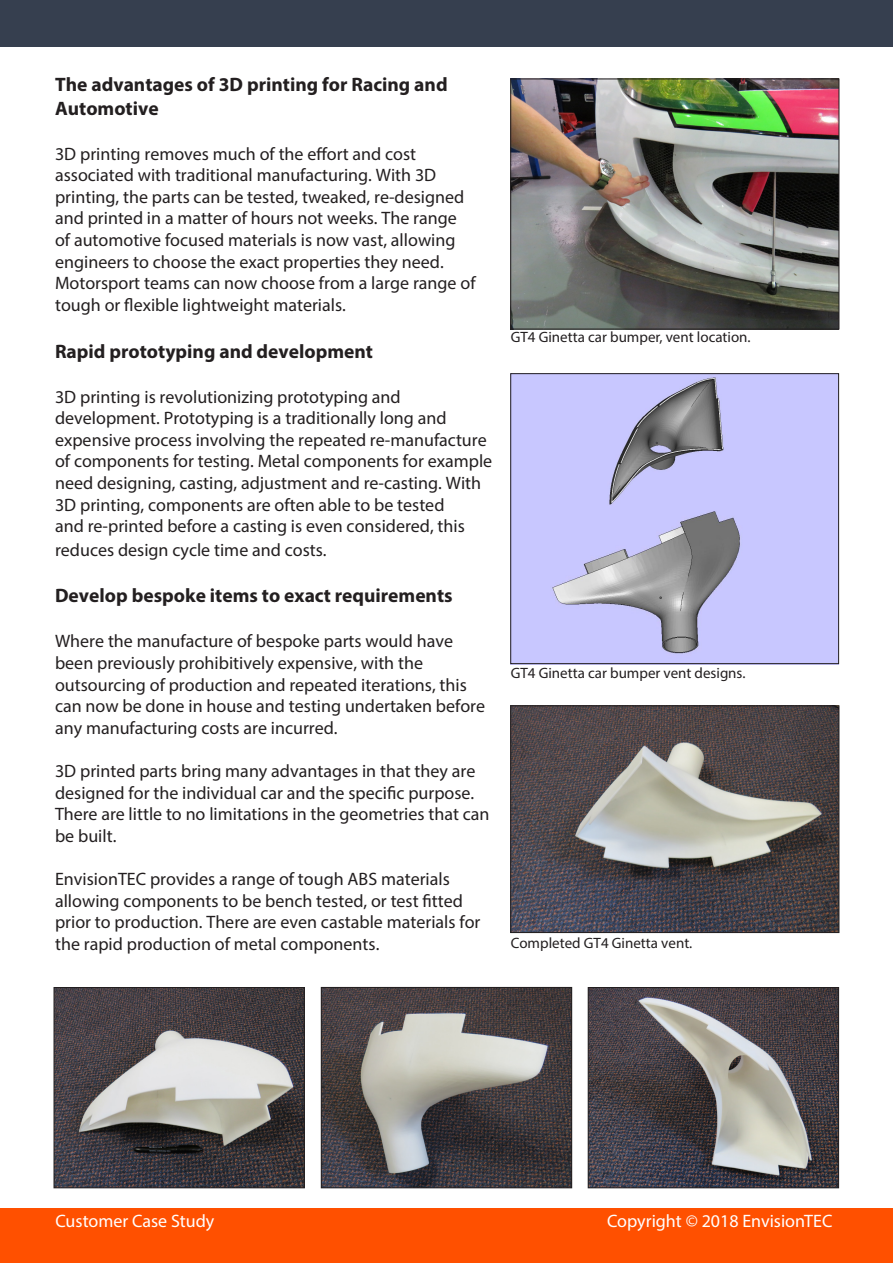
<style>
.page{position:relative;width:893px;height:1263px;background:#fff}
.page>*{position:absolute;margin:0;border:0;box-sizing:border-box;transform-origin:0 0}
.t1{font:700 19.5px/23.4px "Myriad Pro";color:#231f20}
.t2{font:18px/21.6px "Myriad Pro";color:#231f20}
.t3{font:18px "Myriad Pro";color:#fff}
.t4{font:15px "Myriad Pro";color:#231f20}
</style>
<div class="page">
<img style="left:512px;top:375px;width:325px;height:287px">
<div style="left:0;top:1209px;width:893px;height:54px;background:#ff5000"></div>
<div style="left:0;top:0;width:893px;height:46px;background:#363f4f"></div>
<img style="left:512px;top:81px;width:325px;height:246px">
<div style="left:510px;top:79px;width:329px;height:250px;border:1px solid #231f20"></div>
<img style="left:512px;top:707px;width:325px;height:224px">
<div style="left:510px;top:705px;width:329px;height:228px;border:1px solid #231f20"></div>
<img style="left:323px;top:989px;width:247px;height:197px">
<div style="left:321px;top:987px;width:251px;height:201px;border:1px solid #231f20"></div>
<img style="left:590px;top:989px;width:247px;height:197px">
<div style="left:588px;top:987px;width:251px;height:201px;border:1px solid #231f20"></div>
<img style="left:56px;top:989px;width:247px;height:197px">
<div style="left:54px;top:987px;width:251px;height:201px;border:1px solid #231f20"></div>
<div style="left:510px;top:373px;width:329px;height:291px;border:1px solid #231f20"></div>
<p class="t1" style="left:55px;top:72px;width:394px">The advantages of 3D printing for Racing and<br>Automotive</p>
<p class="t2" style="left:55px;top:142px;width:422px">3D printing removes much of the effort and cost associated with traditional manufacturing. With 3D printing, the parts can be tested, tweaked, re-designed and printed in a matter of hours not weeks. The range of automotive focused materials is now vast, allowing engineers to choose the exact properties they need.<br>Motorsport teams can now choose from a large range of tough or flexible lightweight materials.</p>
<p class="t1" style="left:55px;top:339px;width:320px">Rapid prototyping and development</p>
<p class="t2" style="left:55px;top:385px;width:439px">3D printing is revolutionizing prototyping and development. Prototyping is a traditionally long and expensive process involving the repeated re-manufacture of components for testing. Metal components for example need designing, casting, adjustment and re-casting. With 3D printing, components are often able to be tested<br>and re-printed before a casting is even considered, this</p>
<p class="t2" style="left:55px;top:538px;width:273px">reduces design cycle time and costs.</p>
<p class="t1" style="left:55px;top:583px;width:399px">Develop bespoke items to exact requirements</p>
<p class="t2" style="left:55px;top:630px;width:432px">Where the manufacture of bespoke parts would have been previously prohibitively expensive, with the outsourcing of production and repeated iterations, this can now be done in house and testing undertaken before any manufacturing costs are incurred.</p>
<p class="t2" style="left:55px;top:760px;width:436px">3D printed parts bring many advantages in that they are designed for the individual car and the specific purpose.<br>There are little to no limitations in the geometries that can be built.</p>
<p class="t2" style="left:55px;top:868px;width:427px">EnvisionTEC provides a range of tough ABS materials allowing components to be bench tested, or test fitted prior to production. There are even castable materials for the rapid production of metal components.</p>
<p class="t4" style="left:511px;top:328px;width:241px">GT4 Ginetta car bumper, vent location.</p>
<p class="t4" style="left:511px;top:664px;width:236px">GT4 Ginetta car bumper vent designs.</p>
<p class="t4" style="left:511px;top:934px;width:183px">Completed GT4 Ginetta vent.</p>
<p class="t3" style="left:55px;top:1209px;width:161px">Customer Case Study</p>
<p class="t3" style="left:607px;top:1209px;width:227px">Copyright © 2018 EnvisionTEC</p>
</div>
